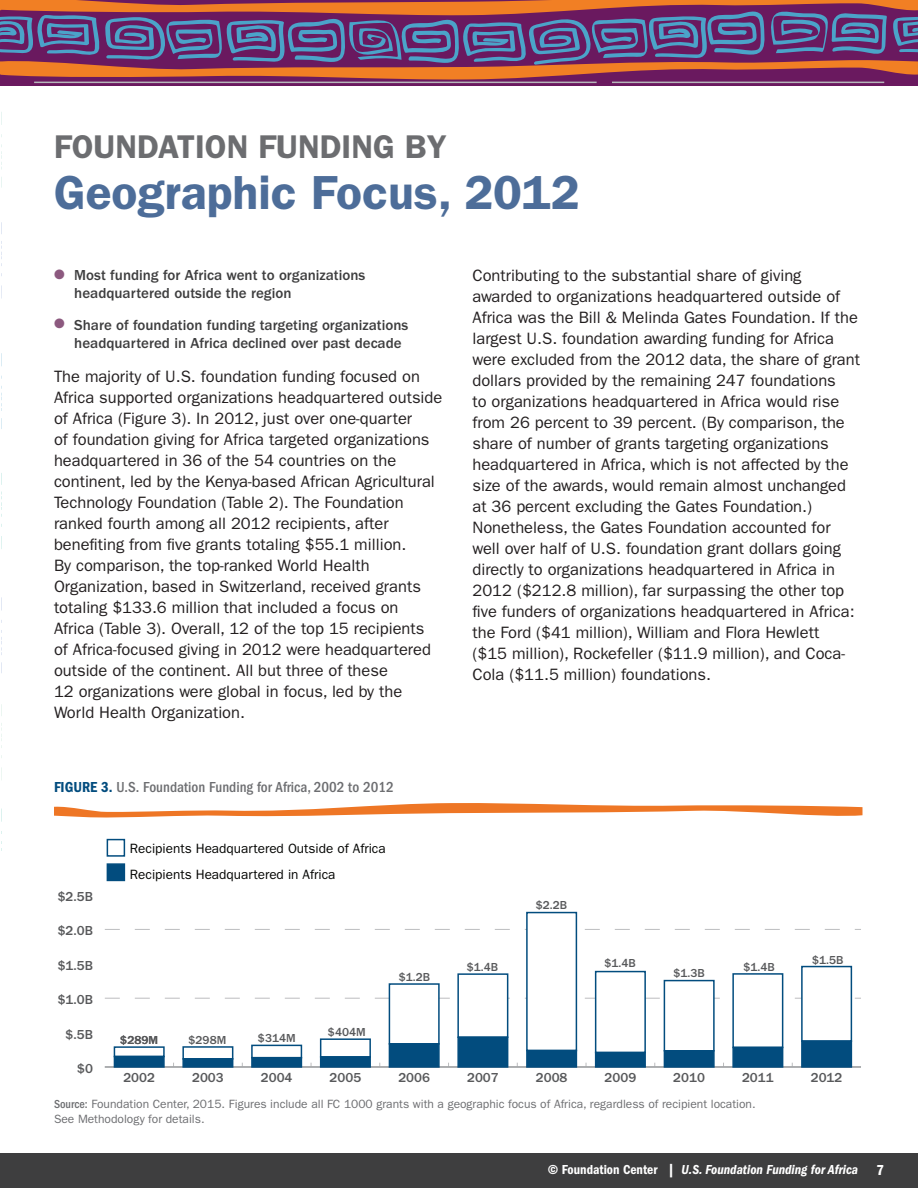
<style>
.page{position:relative;width:918px;height:1188px;background:#fff}
.page>*{position:absolute;margin:0;border:0;box-sizing:border-box;transform-origin:0 0}
.t1{font:600 48px "ITC Franklin Gothic Std";color:#4d6d99}
.t2{font:600 33px "ITC Franklin Gothic Std";color:#6c6d70}
.t3{font:16.5px/21px "ITC Franklin Gothic Std";color:#231f20}
.t4{font:500 15px/18px "ITC Franklin Gothic Std";color:#3e3e3f}
.t5{font:500 condensed 15px "ITC Franklin Gothic Std";color:#6d6e71}
.t6{font:500 13.5px "ITC Franklin Gothic Std";color:#58595b}
.t7{font:13.5px/25.8px "ITC Franklin Gothic Std";color:#040503}
.t8{font:13.5px "ITC Franklin Gothic Std Dm Cd It";color:#fff}
.t9{font:12px/15px "ITC Franklin Gothic Std";color:#6d6e71}
.t10{font:500 12px "ITC Franklin Gothic Std";color:#58595b}
.s1{color:#8c597f}
.s2{font-family:"ITC Franklin Gothic Std Dm Cd";font-weight:400;font-stretch:normal;color:#024c7e}
.s3{font-weight:500;font-stretch:condensed}
.s4{font-family:"ITC Franklin Gothic Std Dm Cd"}
.s5{font-family:"ITC Franklin Gothic Std Dm Cd";font-size:15px}
</style>
<div class="page">
<div style="left:0;top:0;width:918px;height:86px;background:linear-gradient(to right,#6a195f,#6a195f)"></div>
<hr style="left:0;top:0;width:1px;height:86px;background:#6a195f">
<svg style="left:0;top:0;width:918px;height:80px;background:#825069"></svg>
<div style="left:0;top:1153px;width:918px;height:35px;background:#3e3e3f"></div>
<hr style="left:34px;top:82px;width:563px;height:1px;background:#b6b7bb">
<hr style="left:612px;top:82px;width:272px;height:1px;background:#b6b7bb">
<svg style="left:1px;top:803px;width:862px;height:49px"></svg>
<hr style="left:105px;top:1067px;width:756px;height:1px;background:#939698">
<svg style="left:105px;top:998px;width:756px;height:1px"></svg>
<svg style="left:105px;top:929px;width:756px;height:1px"></svg>
<div style="left:107px;top:839px;width:18px;height:18px;background:#fff;border:2px solid #024c7e"></div>
<div style="left:114px;top:1046px;width:51px;height:11px;background:#fff;border:2px solid #024c7e"></div>
<div style="left:182px;top:1046px;width:51px;height:14px;background:#fff;border:2px solid #024c7e"></div>
<div style="left:251px;top:1045px;width:51px;height:13px;background:#fff;border:2px solid #024c7e"></div>
<div style="left:320px;top:1038px;width:51px;height:20px;background:#fff;border:2px solid #024c7e"></div>
<div style="left:389px;top:983px;width:51px;height:62px;background:#fff;border:2px solid #024c7e"></div>
<div style="left:457px;top:973px;width:51px;height:65px;background:#fff;border:2px solid #024c7e"></div>
<div style="left:526px;top:912px;width:51px;height:139px;background:#fff;border:2px solid #024c7e"></div>
<div style="left:595px;top:971px;width:51px;height:82px;background:#fff;border:2px solid #024c7e"></div>
<div style="left:664px;top:980px;width:51px;height:72px;background:#fff;border:2px solid #024c7e"></div>
<div style="left:732px;top:973px;width:51px;height:75px;background:#fff;border:2px solid #024c7e"></div>
<div style="left:801px;top:966px;width:51px;height:76px;background:#fff;border:2px solid #024c7e"></div>
<div style="left:107px;top:863px;width:18px;height:18px;background:#024c7e"></div>
<div style="left:114px;top:1056px;width:51px;height:12px;background:#024c7e;border:2px solid #024c7e"></div>
<div style="left:182px;top:1058px;width:51px;height:10px;background:#024c7e;border:2px solid #024c7e"></div>
<div style="left:251px;top:1057px;width:51px;height:11px;background:#024c7e;border:2px solid #024c7e"></div>
<div style="left:320px;top:1056px;width:51px;height:12px;background:#024c7e;border:2px solid #024c7e"></div>
<div style="left:389px;top:1043px;width:51px;height:25px;background:#024c7e;border:2px solid #024c7e"></div>
<div style="left:457px;top:1037px;width:51px;height:31px;background:#024c7e;border:2px solid #024c7e"></div>
<div style="left:526px;top:1050px;width:51px;height:18px;background:#024c7e;border:2px solid #024c7e"></div>
<div style="left:595px;top:1052px;width:51px;height:16px;background:#024c7e;border:2px solid #024c7e"></div>
<div style="left:664px;top:1050px;width:51px;height:18px;background:#024c7e;border:2px solid #024c7e"></div>
<div style="left:732px;top:1047px;width:51px;height:21px;background:#024c7e;border:2px solid #024c7e"></div>
<div style="left:801px;top:1040px;width:51px;height:28px;background:#024c7e;border:2px solid #024c7e"></div>
<h2 class="t2" style="left:54px;top:127px;width:394px">FOUNDATION FUNDING BY</h2>
<h1 class="t1" style="left:54px;top:164px;width:527px">Geographic Focus, 2012</h1>
<p class="t4" style="left:74px;top:266px;width:293px;text-indent:-20px"><span class="s1">●</span> Most funding for Africa went to organizations headquartered outside the region</p>
<p class="t4" style="left:74px;top:316px;width:336px;text-indent:-20px"><span class="s1">●</span> Share of foundation funding targeting organizations headquartered in Africa declined over past decade</p>
<p class="t3" style="left:54px;top:366px;width:390px">The majority of U.S. foundation funding focused on Africa supported organizations headquartered outside of Africa (Figure 3). In 2012, just over one-quarter<br>of foundation giving for Africa targeted organizations headquartered in 36 of the 54 countries on the continent, led by the Kenya-based African Agricultural Technology Foundation (Table 2). The Foundation ranked fourth among all 2012 recipients, after benefiting from five grants totaling $55.1 million.<br>By comparison, the top-ranked World Health Organization, based in Switzerland, received grants totaling $133.6 million that included a focus on Africa (Table 3). Overall, 12 of the top 15 recipients of Africa-focused giving in 2012 were headquartered outside of the continent. All but three of these<br>12 organizations were global in focus, led by the World Health Organization.</p>
<p class="t5" style="left:54px;top:778px;width:341px"><span class="s2">FIGURE 3.</span> U.S. Foundation Funding for Africa, 2002 to 2012</p>
<p class="t6" style="left:58px;top:889px;width:37px">$2.5B</p>
<p class="t6" style="left:58px;top:923px;width:37px">$2.0B</p>
<p class="t6" style="left:58px;top:958px;width:37px">$1.5B</p>
<p class="t6" style="left:58px;top:992px;width:37px">$1.0B</p>
<p class="t6" style="left:66px;top:1027px;width:29px">$.5B</p>
<p class="t7" style="left:130px;top:836px;width:257px">Recipients Headquartered Outside of Africa<br>Recipients Headquartered in Africa</p>
<p class="t10" style="left:120px;top:1033px;width:39px">$289M</p>
<p class="t10" style="left:189px;top:1033px;width:39px">$298M</p>
<p class="t10" style="left:258px;top:1031px;width:39px">$314M</p>
<p class="t10" style="left:328px;top:1026px;width:39px">$404M</p>
<p class="t10" style="left:399px;top:970px;width:33px">$1.2B</p>
<p class="t3" style="left:473px;top:265px;width:389px">Contributing to the substantial share of giving awarded to organizations headquartered outside of Africa was the Bill &amp; Melinda Gates Foundation. If the largest U.S. foundation awarding funding for Africa were excluded from the 2012 data, the share of grant dollars provided by the remaining 247 foundations<br>to organizations headquartered in Africa would rise from 26 percent to 39 percent. (By comparison, the share of number of grants targeting organizations headquartered in Africa, which is not affected by the size of the awards, would remain almost unchanged at 36 percent excluding the Gates Foundation.)<br>Nonetheless, the Gates Foundation accounted for well over half of U.S. foundation grant dollars going directly to organizations headquartered in Africa in 2012 ($212.8 million), far surpassing the other top five funders of organizations headquartered in Africa: the Ford ($41 million), William and Flora Hewlett<br>($15 million), Rockefeller ($11.9 million), and Coca-Cola ($11.5 million) foundations.</p>
<p class="t10" style="left:467px;top:960px;width:33px">$1.4B</p>
<p class="t10" style="left:536px;top:898px;width:33px">$2.2B</p>
<p class="t10" style="left:604px;top:957px;width:33px">$1.4B</p>
<p class="t10" style="left:673px;top:966px;width:33px">$1.3B</p>
<p class="t10" style="left:744px;top:960px;width:33px">$1.4B</p>
<p class="t10" style="left:812px;top:953px;width:33px">$1.5B</p>
<p class="t6" style="left:77px;top:1061px;width:17px">$0</p>
<p class="t6" style="left:123px;top:1070px;width:33px">2002</p>
<p class="t6" style="left:192px;top:1070px;width:33px">2003</p>
<p class="t6" style="left:261px;top:1070px;width:33px">2004</p>
<p class="t6" style="left:330px;top:1070px;width:33px">2005</p>
<p class="t6" style="left:398px;top:1070px;width:33px">2006</p>
<p class="t6" style="left:467px;top:1070px;width:33px">2007</p>
<p class="t6" style="left:536px;top:1070px;width:33px">2008</p>
<p class="t6" style="left:605px;top:1070px;width:33px">2009</p>
<p class="t6" style="left:673px;top:1070px;width:33px">2010</p>
<p class="t6" style="left:742px;top:1070px;width:33px">2011</p>
<p class="t6" style="left:811px;top:1070px;width:33px">2012</p>
<p class="t9" style="left:54px;top:1096px;width:703px"><span class="s3">Source:</span> Foundation Center, 2015. Figures include all FC 1000 grants with a geographic focus of Africa, regardless of recipient location.<br>See Methodology for details.</p>
<p class="t8" style="left:548px;top:1162px;width:338px"><span class="s4">© Foundation Center |</span> U.S. Foundation Funding for Africa <span class="s5">7</span></p>
</div>
